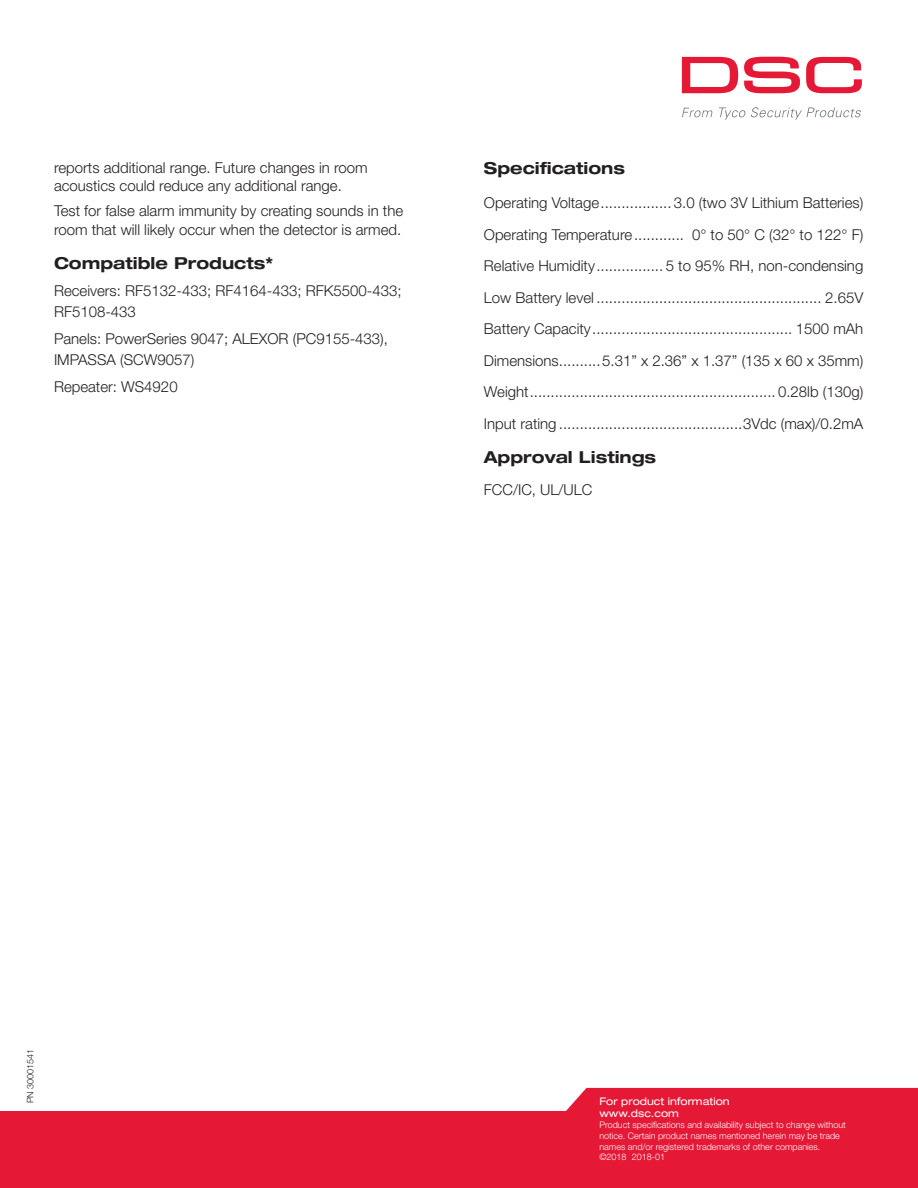
<style>
.page{position:relative;width:918px;height:1188px;background:#fff}
.page>*{position:absolute;margin:0;border:0;box-sizing:border-box;transform-origin:0 0}
.t1{font:700 expanded 16.5px "Helvetica Neue LT Std";color:#231f20}
.t2{font:300 15px/31.5px "Helvetica Neue LT Pro";color:#231f20}
.t3{font:expanded 10.5px/12.6px "Helvetica Neue LT Std";color:#fff}
.t4{font:300 9px/10.8px "Helvetica Neue LT Pro";color:#fff}
.t5{font:300 9px "Helvetica Neue LT Pro";color:#231f20}
</style>
<div class="page">
<svg style="left:0;top:1087px;width:918px;height:101px;background:#e83b54"></svg>
<svg style="left:682px;top:57px;width:56px;height:36px"></svg>
<svg style="left:744px;top:57px;width:56px;height:36px"></svg>
<svg style="left:806px;top:57px;width:56px;height:36px"></svg>
<svg style="left:682px;top:108px;width:31px;height:9px"></svg>
<svg style="left:719px;top:107px;width:142px;height:13px"></svg>
<p class="t2" style="left:54px;top:158px;width:315px;line-height:18.8px">reports additional range. Future changes in room acoustics could reduce any additional range.</p>
<p class="t2" style="left:54px;top:201px;width:351px;line-height:18.8px">Test for false alarm immunity by creating sounds in the room that will likely occur when the detector is armed.</p>
<p class="t1" style="left:54px;top:253px;width:221px">Compatible Products*</p>
<p class="t2" style="left:54px;top:280px;width:349px;line-height:21px">Receivers: RF5132-433; RF4164-433; RFK5500-433;<br>RF5108-433</p>
<p class="t2" style="left:54px;top:328px;width:336px;line-height:21px">Panels: PowerSeries 9047; ALEXOR (PC9155-433),<br>IMPASSA (SCW9057)</p>
<p class="t2" style="left:54px;top:371px;width:125px">Repeater: WS4920</p>
<p class="t1" style="left:484px;top:158px;width:143px">Specifications</p>
<p class="t2" style="left:484px;top:187px;width:381px;text-align:justify">Operating Voltage................. 3.0 (two 3V Lithium Batteries)<br>Operating Temperature............ 0° to 50° C (32° to 122° F)<br>Relative Humidity................ 5 to 95% RH, non-condensing Low Battery level ...................................................... 2.65V Battery Capacity................................................ 1500 mAh Dimensions..........5.31” x 2.36” x 1.37” (135 x 60 x 35mm)<br>Weight........................................................... 0.28lb (130g)<br>Input rating ............................................3Vdc (max)/0.2mA</p>
<p class="t1" style="left:484px;top:447px;width:174px">Approval Listings</p>
<p class="t2" style="left:484px;top:473px;width:110px">FCC/IC, UL/ULC</p>
<p class="t5" style="left:25px;top:1103px;width:56px;rotate:-90deg">PN 30001541</p>
<p class="t3" style="left:599px;top:1094px;width:132px">For product information www.dsc.com</p>
<p class="t4" style="left:599px;top:1119px;width:248px">Product specifications and availability subject to change without notice. Certain product names mentioned herein may be trade names and/or registered trademarks of other companies. ©2018 2018-01</p>
</div>
